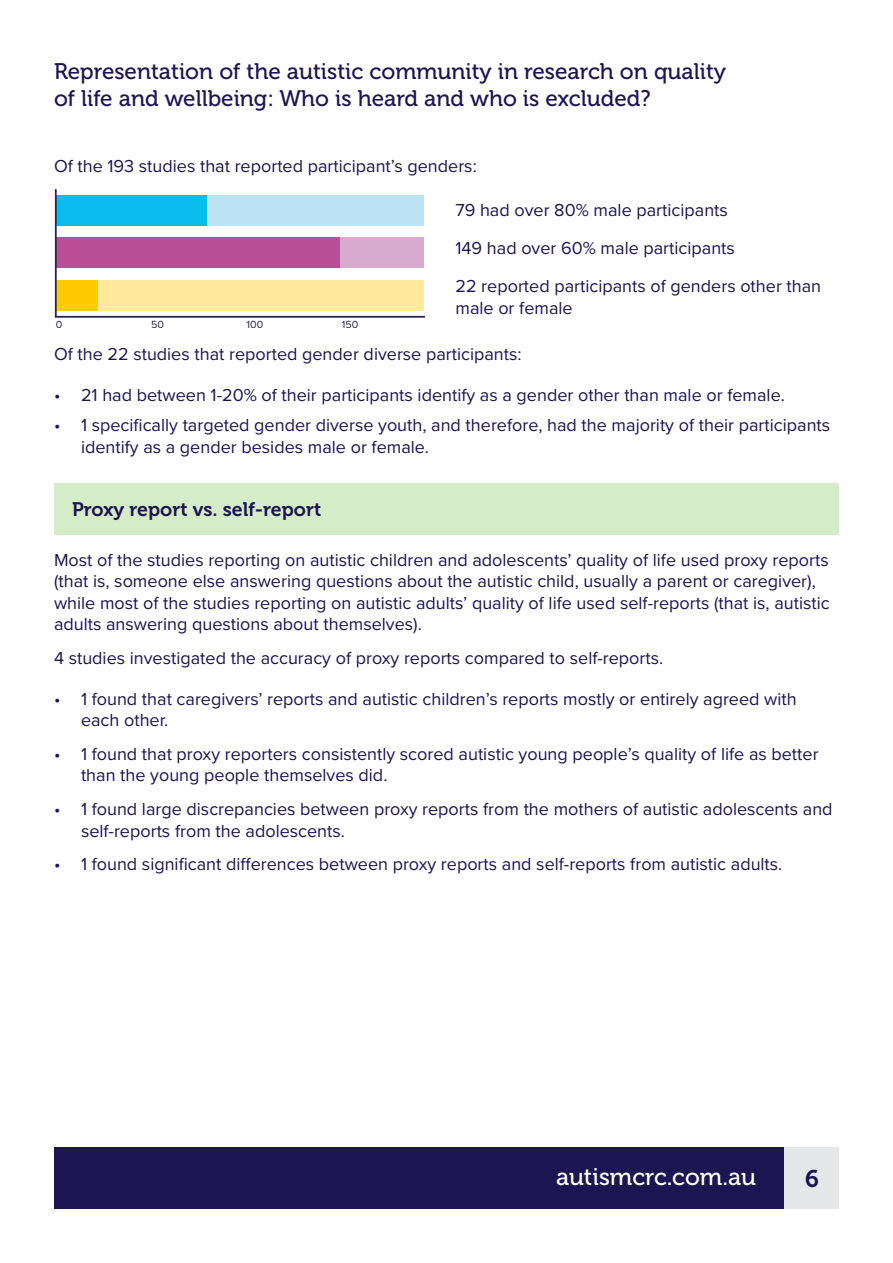
<style>
.page{position:relative;width:893px;height:1263px;background:#fff}
.page>*{position:absolute;margin:0;border:0;box-sizing:border-box;transform-origin:0 0}
.t1{font:24px "Museo 500";color:#fff}
.t2{font:24px "Museo 700";color:#1c1551}
.t3{font:22.5px/27px "Museo 500";color:#1c1551}
.H3_-_in_box{font:19.5px "Museo 700";color:#1c1551}
.Body{font:18px/21.6px "Proxima Nova";color:#1c1551}
.Body_-_Stats{font:18px/21.6px "Proxima Nova";color:#1c1551}
.t4{font:10.65px "Proxima Nova";color:#26234e}
</style>
<div class="page">
<div style="left:54px;top:1148px;width:785px;height:61px;background:#1c1551"></div>
<div style="left:785px;top:1148px;width:54px;height:61px;background:#e6e7e9"></div>
<div style="left:54px;top:484px;width:785px;height:51px;background:#d4ecc7"></div>
<hr style="left:55px;top:316px;width:370px;height:2px;background:#26234e">
<div style="left:206px;top:195px;width:218px;height:31px;background:#bce3f3"></div>
<div style="left:340px;top:238px;width:84px;height:30px;background:#d9aacf"></div>
<div style="left:98px;top:280px;width:326px;height:31px;background:#ffea9c"></div>
<div style="left:56px;top:195px;width:150px;height:31px;background:#0bbbef"></div>
<div style="left:56px;top:238px;width:284px;height:30px;background:#ba4e97"></div>
<div style="left:56px;top:280px;width:42px;height:31px;background:#fc0"></div>
<hr style="left:55px;top:189px;width:2px;height:128px;background:#26234e">
<p class="t3" style="left:54px;top:58px;width:673px">Representation of the autistic community in research on quality of life and wellbeing: Who is heard and who is excluded?</p>
<p class="Body" style="left:54px;top:155px;width:424px">Of the 193 studies that reported participant’s genders:</p>
<p class="t4" style="left:56px;top:316px;width:8px">0</p>
<p class="t4" style="left:151px;top:316px;width:14px">50</p>
<p class="t4" style="left:246px;top:316px;width:18px">100</p>
<p class="t4" style="left:342px;top:316px;width:18px">150</p>
<p class="Body_-_Stats" style="left:455px;top:198px;width:274px">79 had over 80% male participants</p>
<p class="Body_-_Stats" style="left:455px;top:236px;width:281px">149 had over 60% male participants</p>
<p class="Body_-_Stats" style="left:455px;top:275px;width:367px">22 reported participants of genders other than male or female</p>
<p class="Body" style="left:54px;top:342px;width:469px">Of the 22 studies that reported gender diverse participants:</p>
<p class="Body" style="left:54px;top:383px;width:732px">• 21 had between 1-20% of their participants identify as a gender other than male or female.</p>
<p class="Body" style="left:81px;top:413px;width:751px;text-indent:-27px">• 1 specifically targeted gender diverse youth, and therefore, had the majority of their participants identify as a gender besides male or female.</p>
<h3 class="H3_-_in_box" style="left:72px;top:499px;width:251px">Proxy report vs. self-report</h3>
<p class="Body" style="left:54px;top:548px;width:777px">Most of the studies reporting on autistic children and adolescents’ quality of life used proxy reports (that is, someone else answering questions about the autistic child, usually a parent or caregiver), while most of the studies reporting on autistic adults’ quality of life used self-reports (that is, autistic adults answering questions about themselves).</p>
<p class="Body" style="left:54px;top:646px;width:611px">4 studies investigated the accuracy of proxy reports compared to self-reports.</p>
<p class="Body" style="left:81px;top:687px;width:717px;text-indent:-27px">• 1 found that caregivers’ reports and autistic children’s reports mostly or entirely agreed with each other.</p>
<p class="Body" style="left:81px;top:742px;width:739px;text-indent:-27px">• 1 found that proxy reporters consistently scored autistic young people’s quality of life as better than the young people themselves did.</p>
<p class="Body" style="left:81px;top:797px;width:753px;text-indent:-27px">• 1 found large discrepancies between proxy reports from the mothers of autistic adolescents and self-reports from the adolescents.</p>
<p class="Body" style="left:54px;top:853px;width:730px">• 1 found significant differences between proxy reports and self-reports from autistic adults.</p>
<h1 class="t1" style="left:556px;top:1163px;width:202px">autismcrc.com.au</h1>
<h1 class="t2" style="left:805px;top:1166px;width:15px">6</h1>
</div>
